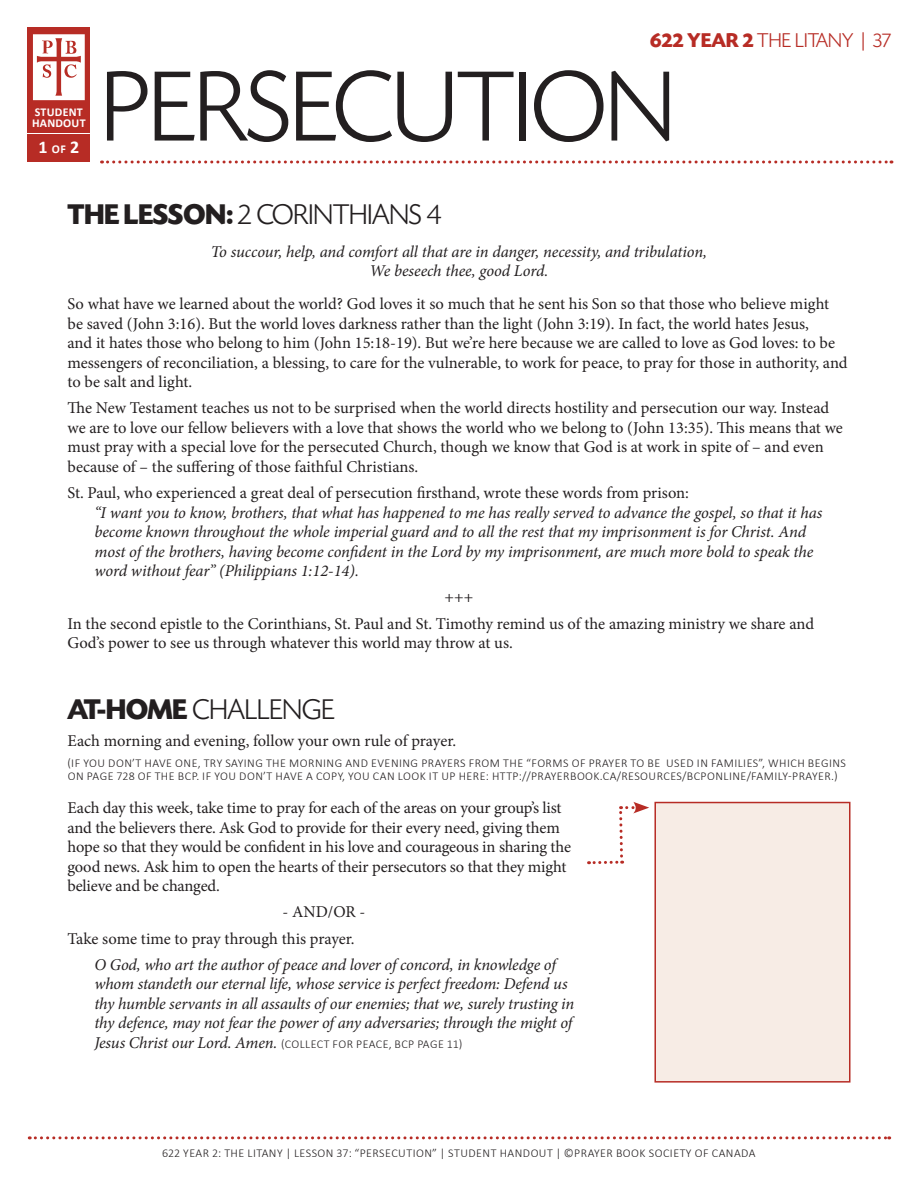
<style>
.page{position:relative;width:918px;height:1188px;background:#fff}
.page>*{position:absolute;margin:0;border:0;box-sizing:border-box;transform-origin:0 0}
.t1{font:300 105px "Today SHOP";color:#231f20}
.t2{font:300 30px "Today SHOP";color:#231f20}
.t3{font:300 21px "Today SHOP";letter-spacing:.01em;color:#b72c25}
.t4{font:700 18px "Calibri";color:#fff}
.t5{font:16.5px/19.5px "Minion Pro";letter-spacing:-.005em;color:#231f20}
.t6{font:italic 16.5px/19.5px "Minion Pro";letter-spacing:-.01em;color:#231f20}
.t7{font:300 12px/13.5px "Calibri";letter-spacing:.04em;color:#231f20}
.t8{font:700 12px/10.5px "Calibri";letter-spacing:.02em;color:#fff}
.s1{font-size:12px}
.s2{font-weight:700}
.s3{font-family:"Calibri"}
.s4{font-family:"Calibri";font-weight:300;font-style:normal;font-size:12px}
</style>
<div class="page">
<div style="left:28px;top:27px;width:62px;height:135px;background:#b72c25"></div>
<hr style="left:26px;top:133px;width:64px;height:1px;background:#fff">
<svg style="left:102px;top:160px;width:790px;height:4px"></svg>
<svg style="left:33px;top:34px;width:52px;height:66px;background:#efd2d1"></svg>
<svg style="left:29px;top:1136px;width:861px;height:3px"></svg>
<div style="left:654px;top:802px;width:196px;height:281px;background:#f7ece5;border:2px solid #b72c25"></div>
<svg style="left:589px;top:802px;width:60px;height:62px"></svg>
<p class="t8" style="left:32px;top:107px;width:55px">STUDENT<br>HANDOUT</p>
<p class="t4" style="left:38px;top:136px;width:42px">1 <span class="s1">OF</span> 2</p>
<p class="t3" style="left:650px;top:30px;width:242px"><span class="s2">622 YEAR 2</span> THE LITANY <span class="s3">|</span> 37</p>
<h1 class="t1" style="left:102px;top:52px;width:575px">PERSECUTION</h1>
<h2 class="t2" style="left:68px;top:198px;width:375px"><span class="s2">THE LESSON:</span> 2 CORINTHIANS 4</h2>
<p class="t6" style="left:211px;top:242px;width:498px;text-align:center">To succour, help, and comfort all that are in danger, necessity, and tribulation,<br>We beseech thee, good Lord.</p>
<p class="t5" style="left:67px;top:294px;width:782px">So what have we learned about the world? God loves it so much that he sent his Son so that those who believe might be saved (John 3:16). But the world loves darkness rather than the light (John 3:19). In fact, the world hates Jesus,<br>and it hates those who belong to him (John 15:18-19). But we’re here because we are called to love as God loves: to be messengers of reconciliation, a blessing, to care for the vulnerable, to work for peace, to pray for those in authority, and to be salt and light.</p>
<p class="t5" style="left:67px;top:399px;width:777px">The New Testament teaches us not to be surprised when the world directs hostility and persecution our way. Instead we are to love our fellow believers with a love that shows the world who we belong to (John 13:35). This means that we must pray with a special love for the persecuted Church, though we know that God is at work in spite of – and even because of – the suffering of those faithful Christians.</p>
<p class="t5" style="left:67px;top:483px;width:623px">St. Paul, who experienced a great deal of persecution firsthand, wrote these words from prison:</p>
<p class="t6" style="left:94px;top:503px;width:729px">“I want you to know, brothers, that what has happened to me has really served to advance the gospel, so that it has become known throughout the whole imperial guard and to all the rest that my imprisonment is for Christ. And most of the brothers, having become confident in the Lord by my imprisonment, are much more bold to speak the word without fear” (Philippians 1:12-14).</p>
<p class="t5" style="left:67px;top:584px;width:748px;line-height:26.2px;text-indent:377px">+++<br>In the second epistle to the Corinthians, St. Paul and St. Timothy remind us of the amazing ministry we share and</p>
<p class="t5" style="left:67px;top:633px;width:447px">God’s power to see us through whatever this world may throw at us.</p>
<h2 class="t2" style="left:68px;top:693px;width:269px"><span class="s2">AT-HOME</span> CHALLENGE</h2>
<p class="t5" style="left:68px;top:731px;width:390px">Each morning and evening, follow your own rule of prayer.</p>
<p class="t7" style="left:68px;top:755px;width:780px">(IF YOU DON’T HAVE ONE, TRY SAYI NG THE MORNI NG AND EVENI NG PRAYERS FROM THE “FORMS OF PRAYER TO BE USED I N FAMI LI ES”, WHICH BEGI NS<br>ON PAGE 728 OF THE BCP. IF YOU DON’T HAVE A COPY, YOU CAN LOOK IT UP HERE: HTTP://PRAYERBOOK.CA/RESOURCES/BCPONLI NE/FAMI LY-PRAYER.)</p>
<p class="t5" style="left:68px;top:798px;width:505px">Each day this week, take time to pray for each of the areas on your group’s list and the believers there. Ask God to provide for their every need, giving them hope so that they would be confident in his love and courageous in sharing the good news. Ask him to open the hearts of their persecutors so that they might believe and be changed.</p>
<p class="t5" style="left:68px;top:899px;width:299px;line-height:26.2px;text-indent:215px">- AND/OR -<br>Take some time to pray through this prayer.</p>
<p class="t6" style="left:94px;top:955px;width:481px">O God, who art the author of peace and lover of concord, in knowledge of whom standeth our eternal life, whose service is perfect freedom: Defend us thy humble servants in all assaults of our enemies; that we, surely trusting in thy defence, may not fear the power of any adversaries; through the might of Jesus Christ our Lord. Amen. <span class="s4">(COLLECT FOR PEACE, BCP</span></p>
<p class="t7" style="left:417px;top:1037px;width:46px">PAGE 11)</p>
<p class="t7" style="left:162px;top:1146px;width:595px">622 YEAR 2: THE LITANY | LESSON 37: “PERSECUTION” | STUDENT HANDOUT | ©PRAYER BOOK SOCIETY OF CANADA</p>
</div>
